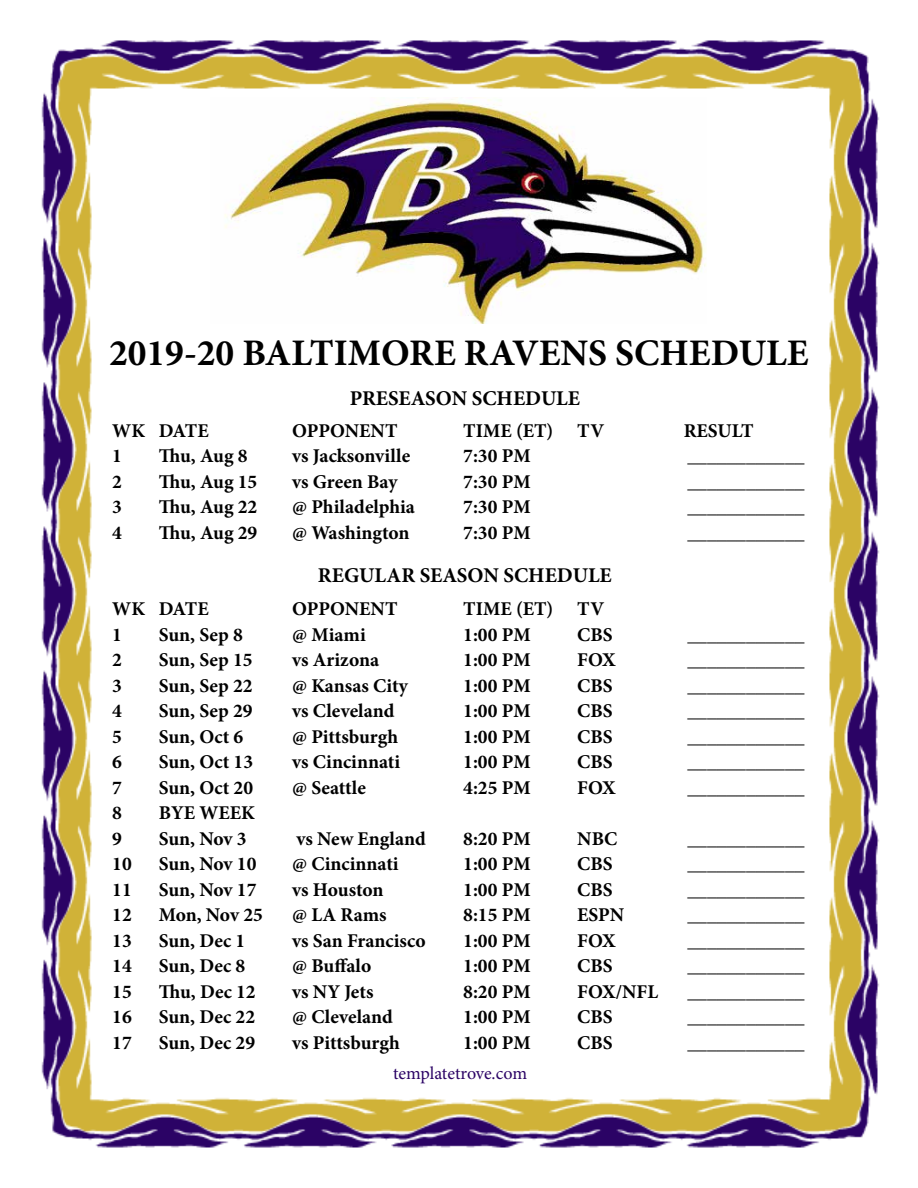
<style>
.page{position:relative;width:918px;height:1188px;background:#fff}
.page>*{position:absolute;margin:0;border:0;box-sizing:border-box;transform-origin:0 0}
.t1{font:700 37.5px "Minion Pro";color:#000}
.t2{font:700 21px "Minion Pro";color:#000}
.t3{font:700 19.5px "Minion Pro";color:#000}
.t4{font:18px "Minion Pro";letter-spacing:-.005em;color:#2b0365}
</style>
<div class="page">
<img style="left:41px;top:40px;width:839px;height:1108px">
<img style="left:210px;top:97px;width:497px;height:227px">
<h1 class="t1" style="left:109px;top:327px;width:701px">2019-20 BALTIMORE RAVENS SCHEDULE</h1>
<p class="t2" style="left:350px;top:384px;width:232px">PRESEASON SCHEDULE</p>
<p class="t3" style="left:112px;top:417px;width:98px">WK DATE</p>
<p class="t3" style="left:292px;top:417px;width:107px">OPPONENT</p>
<p class="t3" style="left:463px;top:417px;width:142px">TIME (ET) TV</p>
<p class="t3" style="left:684px;top:417px;width:71px">RESULT</p>
<p class="t3" style="left:112px;top:442px;width:11px">1</p>
<p class="t3" style="left:159px;top:442px;width:90px">Thu, Aug 8</p>
<p class="t3" style="left:292px;top:442px;width:119px">vs Jacksonville</p>
<p class="t3" style="left:463px;top:442px;width:69px">7:30 PM</p>
<p class="t3" style="left:688px;top:442px;width:118px">____________</p>
<p class="t3" style="left:112px;top:468px;width:11px">2</p>
<p class="t3" style="left:159px;top:468px;width:100px">Thu, Aug 15</p>
<p class="t3" style="left:292px;top:468px;width:107px">vs Green Bay</p>
<p class="t3" style="left:463px;top:468px;width:69px">7:30 PM</p>
<p class="t3" style="left:688px;top:468px;width:118px">____________</p>
<p class="t3" style="left:112px;top:493px;width:11px">3</p>
<p class="t3" style="left:159px;top:493px;width:100px">Thu, Aug 22</p>
<p class="t3" style="left:292px;top:493px;width:124px">@ Philadelphia</p>
<p class="t3" style="left:463px;top:493px;width:69px">7:30 PM</p>
<p class="t3" style="left:688px;top:493px;width:118px">____________</p>
<p class="t3" style="left:112px;top:519px;width:11px">4</p>
<p class="t3" style="left:159px;top:519px;width:100px">Thu, Aug 29</p>
<p class="t3" style="left:292px;top:519px;width:119px">@ Washington</p>
<p class="t3" style="left:463px;top:519px;width:69px">7:30 PM</p>
<p class="t3" style="left:688px;top:519px;width:118px">____________</p>
<p class="t2" style="left:318px;top:561px;width:295px">REGULAR SEASON SCHEDULE</p>
<p class="t3" style="left:112px;top:595px;width:98px">WK DATE</p>
<p class="t3" style="left:292px;top:595px;width:107px">OPPONENT</p>
<p class="t3" style="left:463px;top:595px;width:142px">TIME (ET) TV</p>
<p class="t3" style="left:112px;top:621px;width:11px">1</p>
<p class="t3" style="left:159px;top:621px;width:86px">Sun, Sep 8</p>
<p class="t3" style="left:292px;top:621px;width:75px">@ Miami</p>
<p class="t3" style="left:463px;top:621px;width:69px">1:00 PM</p>
<p class="t3" style="left:577px;top:621px;width:37px">CBS</p>
<p class="t3" style="left:688px;top:621px;width:118px">____________</p>
<p class="t3" style="left:112px;top:646px;width:11px">2</p>
<p class="t3" style="left:159px;top:646px;width:95px">Sun, Sep 15</p>
<p class="t3" style="left:292px;top:646px;width:89px">vs Arizona</p>
<p class="t3" style="left:463px;top:646px;width:69px">1:00 PM</p>
<p class="t3" style="left:577px;top:646px;width:40px">FOX</p>
<p class="t3" style="left:688px;top:646px;width:118px">____________</p>
<p class="t3" style="left:112px;top:672px;width:11px">3</p>
<p class="t3" style="left:159px;top:672px;width:95px">Sun, Sep 22</p>
<p class="t3" style="left:292px;top:672px;width:117px">@ Kansas City</p>
<p class="t3" style="left:463px;top:672px;width:69px">1:00 PM</p>
<p class="t3" style="left:577px;top:672px;width:37px">CBS</p>
<p class="t3" style="left:688px;top:672px;width:118px">____________</p>
<p class="t3" style="left:112px;top:697px;width:11px">4</p>
<p class="t3" style="left:159px;top:697px;width:95px">Sun, Sep 29</p>
<p class="t3" style="left:292px;top:697px;width:104px">vs Cleveland</p>
<p class="t3" style="left:463px;top:697px;width:69px">1:00 PM</p>
<p class="t3" style="left:577px;top:697px;width:37px">CBS</p>
<p class="t3" style="left:688px;top:697px;width:118px">____________</p>
<p class="t3" style="left:112px;top:723px;width:11px">5</p>
<p class="t3" style="left:159px;top:723px;width:86px">Sun, Oct 6</p>
<p class="t3" style="left:292px;top:723px;width:108px">@ Pittsburgh</p>
<p class="t3" style="left:463px;top:723px;width:69px">1:00 PM</p>
<p class="t3" style="left:577px;top:723px;width:37px">CBS</p>
<p class="t3" style="left:688px;top:723px;width:118px">____________</p>
<p class="t3" style="left:112px;top:748px;width:11px">6</p>
<p class="t3" style="left:159px;top:748px;width:96px">Sun, Oct 13</p>
<p class="t3" style="left:292px;top:748px;width:109px">vs Cincinnati</p>
<p class="t3" style="left:463px;top:748px;width:69px">1:00 PM</p>
<p class="t3" style="left:577px;top:748px;width:37px">CBS</p>
<p class="t3" style="left:688px;top:748px;width:118px">____________</p>
<p class="t3" style="left:112px;top:774px;width:11px">7</p>
<p class="t3" style="left:159px;top:774px;width:96px">Sun, Oct 20</p>
<p class="t3" style="left:292px;top:774px;width:75px">@ Seattle</p>
<p class="t3" style="left:463px;top:774px;width:69px">4:25 PM</p>
<p class="t3" style="left:577px;top:774px;width:40px">FOX</p>
<p class="t3" style="left:688px;top:774px;width:118px">____________</p>
<p class="t3" style="left:112px;top:799px;width:11px">8</p>
<p class="t3" style="left:159px;top:799px;width:98px">BYE WEEK</p>
<p class="t3" style="left:112px;top:825px;width:11px">9</p>
<p class="t3" style="left:159px;top:825px;width:89px">Sun, Nov 3</p>
<p class="t3" style="left:296px;top:825px;width:131px">vs New England</p>
<p class="t3" style="left:463px;top:825px;width:69px">8:20 PM</p>
<p class="t3" style="left:577px;top:825px;width:42px">NBC</p>
<p class="t3" style="left:688px;top:825px;width:118px">____________</p>
<p class="t3" style="left:112px;top:850px;width:21px">10</p>
<p class="t3" style="left:159px;top:850px;width:99px">Sun, Nov 10</p>
<p class="t3" style="left:292px;top:850px;width:108px">@ Cincinnati</p>
<p class="t3" style="left:463px;top:850px;width:69px">1:00 PM</p>
<p class="t3" style="left:577px;top:850px;width:37px">CBS</p>
<p class="t3" style="left:688px;top:850px;width:118px">____________</p>
<p class="t3" style="left:112px;top:876px;width:21px">11</p>
<p class="t3" style="left:159px;top:876px;width:99px">Sun, Nov 17</p>
<p class="t3" style="left:292px;top:876px;width:93px">vs Houston</p>
<p class="t3" style="left:463px;top:876px;width:69px">1:00 PM</p>
<p class="t3" style="left:577px;top:876px;width:37px">CBS</p>
<p class="t3" style="left:688px;top:876px;width:118px">____________</p>
<p class="t3" style="left:112px;top:901px;width:21px">12</p>
<p class="t3" style="left:159px;top:901px;width:106px">Mon, Nov 25</p>
<p class="t3" style="left:292px;top:901px;width:96px">@ LA Rams</p>
<p class="t3" style="left:463px;top:901px;width:69px">8:15 PM</p>
<p class="t3" style="left:577px;top:901px;width:48px">ESPN</p>
<p class="t3" style="left:688px;top:901px;width:118px">____________</p>
<p class="t3" style="left:112px;top:927px;width:21px">13</p>
<p class="t3" style="left:159px;top:927px;width:88px">Sun, Dec 1</p>
<p class="t3" style="left:292px;top:927px;width:135px">vs San Francisco</p>
<p class="t3" style="left:463px;top:927px;width:69px">1:00 PM</p>
<p class="t3" style="left:577px;top:927px;width:40px">FOX</p>
<p class="t3" style="left:688px;top:927px;width:118px">____________</p>
<p class="t3" style="left:112px;top:952px;width:21px">14</p>
<p class="t3" style="left:159px;top:952px;width:88px">Sun, Dec 8</p>
<p class="t3" style="left:292px;top:952px;width:81px">@ Buffalo</p>
<p class="t3" style="left:463px;top:952px;width:69px">1:00 PM</p>
<p class="t3" style="left:577px;top:952px;width:37px">CBS</p>
<p class="t3" style="left:688px;top:952px;width:118px">____________</p>
<p class="t3" style="left:112px;top:978px;width:21px">15</p>
<p class="t3" style="left:159px;top:978px;width:98px">Thu, Dec 12</p>
<p class="t3" style="left:292px;top:978px;width:83px">vs NY Jets</p>
<p class="t3" style="left:463px;top:978px;width:69px">8:20 PM</p>
<p class="t3" style="left:577px;top:978px;width:82px">FOX/NFL</p>
<p class="t3" style="left:688px;top:978px;width:118px">____________</p>
<p class="t3" style="left:112px;top:1003px;width:21px">16</p>
<p class="t3" style="left:159px;top:1003px;width:98px">Sun, Dec 22</p>
<p class="t3" style="left:292px;top:1003px;width:102px">@ Cleveland</p>
<p class="t3" style="left:463px;top:1003px;width:69px">1:00 PM</p>
<p class="t3" style="left:577px;top:1003px;width:37px">CBS</p>
<p class="t3" style="left:688px;top:1003px;width:118px">____________</p>
<p class="t3" style="left:112px;top:1029px;width:21px">17</p>
<p class="t3" style="left:159px;top:1029px;width:98px">Sun, Dec 29</p>
<p class="t3" style="left:292px;top:1029px;width:109px">vs Pittsburgh</p>
<p class="t3" style="left:463px;top:1029px;width:69px">1:00 PM</p>
<p class="t3" style="left:577px;top:1029px;width:37px">CBS</p>
<p class="t3" style="left:688px;top:1029px;width:118px">____________</p>
<p class="t4" style="left:393px;top:1061px;width:136px">templatetrove.com</p>
</div>
